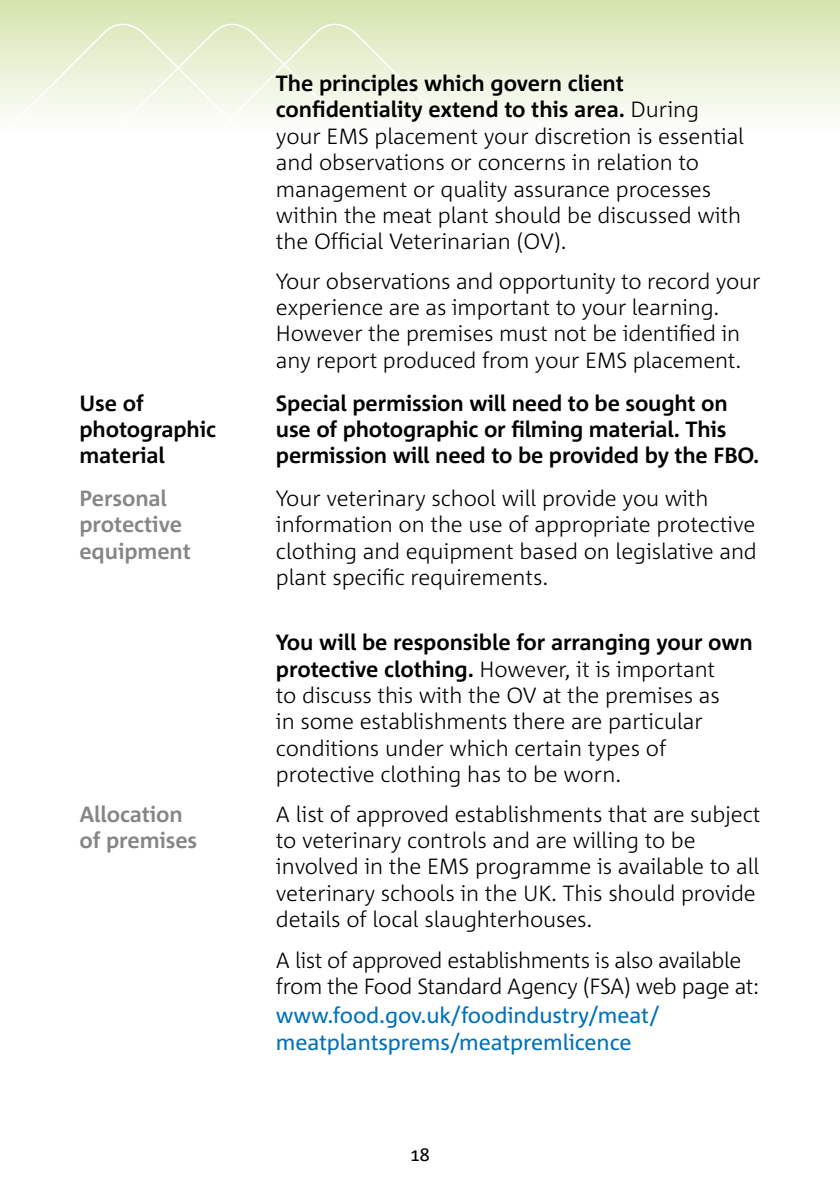
<style>
.page{position:relative;width:840px;height:1191px;background:#fff}
.page>*{position:absolute;margin:0;border:0;box-sizing:border-box;transform-origin:0 0}
.t1{font:300 22px/26.4px "Corpid";letter-spacing:-.005em;color:#000}
.t2{font:700 22px/26.4px "Corpid";letter-spacing:-.01em;color:#000}
.t3{font:300 22px/26.4px "Corpid";letter-spacing:-.025em;color:#000}
.t4{font:22px/26.4px "Corpid";letter-spacing:-.005em;color:#0071b9}
.t5{font:700 22px/26.4px "Corpid";letter-spacing:-.005em;color:#868688}
.s1{font-weight:700}
</style>
<div class="page">
<div style="left:0;top:0;width:839px;height:136px;background:linear-gradient(to bottom,#d5e4ae,#fff)"></div>
<svg style="left:1px;top:13px;width:211px;height:123px"></svg>
<svg style="left:212px;top:13px;width:246px;height:123px"></svg>
<p class="t1" style="left:276px;top:70px;width:469px"><span class="s1">The principles which govern client confidentiality extend to this area.</span> During your EMS placement your discretion is essential and observations or concerns in relation to management or quality assurance processes within the meat plant should be discussed with the Official Veterinarian (OV).</p>
<p class="t1" style="left:276px;top:268px;width:486px">Your observations and opportunity to record your experience are as important to your learning.<br>However the premises must not be identified in any report produced from your EMS placement.</p>
<p class="t2" style="left:79px;top:390px;width:138px">Use of photographic material</p>
<p class="t2" style="left:276px;top:390px;width:484px">Special permission will need to be sought on use of photographic or filming material. This permission will need to be provided by the FBO.</p>
<p class="t5" style="left:79px;top:485px;width:113px">Personal protective equipment</p>
<p class="t1" style="left:276px;top:485px;width:482px">Your veterinary school will provide you with information on the use of appropriate protective clothing and equipment based on legislative and plant specific requirements.</p>
<p class="t1" style="left:276px;top:629px;width:478px"><span class="s1">You will be responsible for arranging your own protective clothing.</span> However, it is important<br>to discuss this with the OV at the premises as<br>in some establishments there are particular conditions under which certain types of protective clothing has to be worn.</p>
<p class="t5" style="left:79px;top:801px;width:119px">Allocation of premises</p>
<p class="t1" style="left:276px;top:801px;width:486px">A list of approved establishments that are subject to veterinary controls and are willing to be involved in the EMS programme is available to all veterinary schools in the UK. This should provide details of local slaughterhouses.</p>
<p class="t3" style="left:276px;top:947px;width:484px">A list of approved establishments is also available from the Food Standard Agency (FSA) web page at:</p>
<p class="t4" style="left:276px;top:1002px;width:384px">www.food.gov.uk/foodindustry/meat/ meatplantsprems/meatpremlicence</p>
</div>
